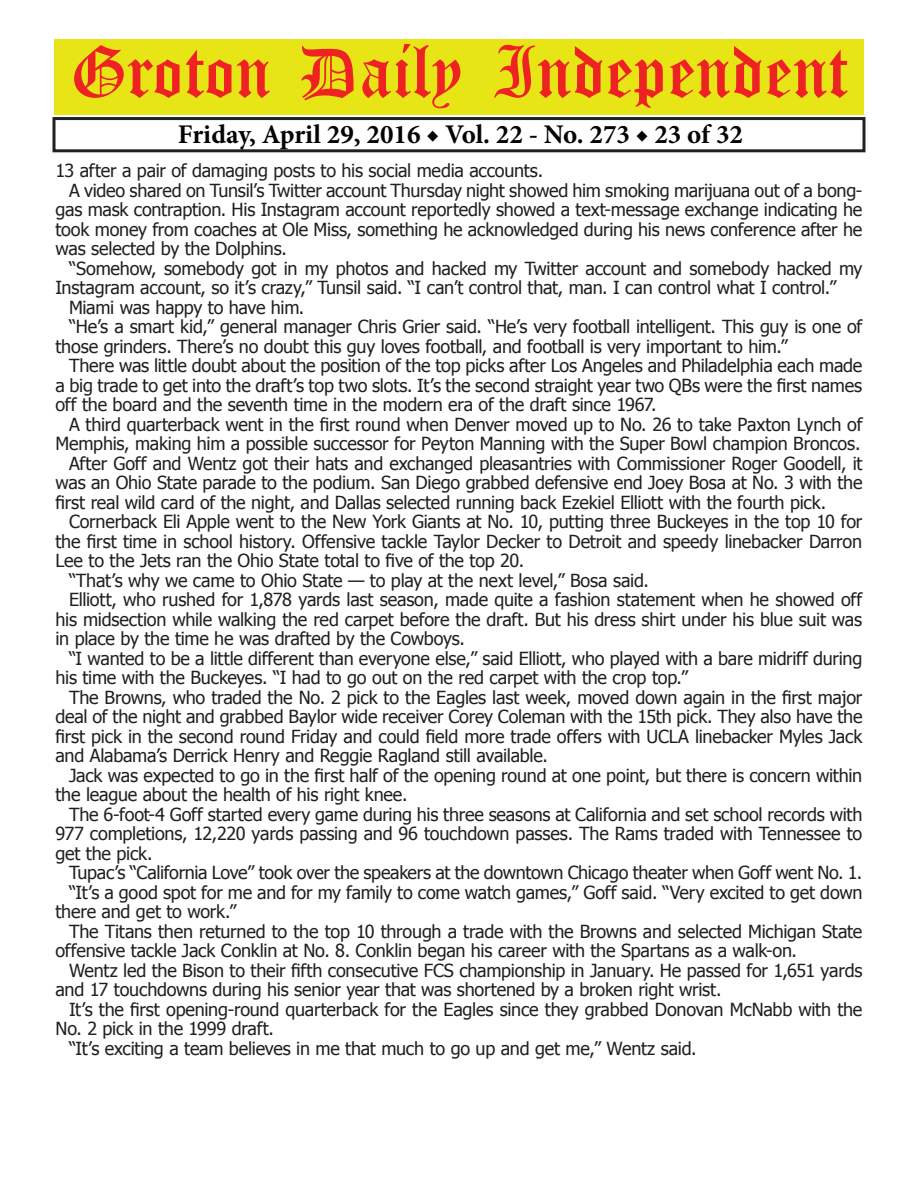
<style>
.page{position:relative;width:918px;height:1188px;background:#fff}
.page>*{position:absolute;margin:0;border:0;box-sizing:border-box;transform-origin:0 0}
.t1{font:54px "Old English Five";color:#ee2123}
.t2{font:700 27px "Minion Pro";color:#040503}
.t3{font:18px "Tahoma";letter-spacing:-.01em;color:#231f20}
</style>
<div class="page">
<div style="left:52px;top:117px;width:814px;height:35px;border:3px solid #231f20"></div>
<div style="left:54px;top:40px;width:810px;height:75px;background:#e7e515"></div>
<h1 class="t1" style="left:70px;top:47px;width:779px">Groton Daily Independent</h1>
<h2 class="t2" style="left:178px;top:116px;width:567px">Friday, April 29, 2016 ◆ Vol. 22 - No. 273 ◆ 23 of 32</h2>
<p class="t3" style="left:56px;top:159px;width:489px">13 after a pair of damaging posts to his social media accounts.</p>
<p class="t3" style="left:69px;top:178px;width:795px">A video shared on Tunsil’s Twitter account Thursday night showed him smoking marijuana out of a bong-</p>
<p class="t3" style="left:56px;top:198px;width:808px">gas mask contraption. His Instagram account reportedly showed a text-message exchange indicating he</p>
<p class="t3" style="left:56px;top:217px;width:808px">took money from coaches at Ole Miss, something he acknowledged during his news conference after he</p>
<p class="t3" style="left:56px;top:237px;width:233px">was selected by the Dolphins.</p>
<p class="t3" style="left:69px;top:256px;width:795px">“Somehow, somebody got in my photos and hacked my Twitter account and somebody hacked my</p>
<p class="t3" style="left:56px;top:276px;width:782px">Instagram account, so it’s crazy,” Tunsil said. “I can’t control that, man. I can control what I control.”</p>
<p class="t3" style="left:69px;top:295px;width:237px">Miami was happy to have him.</p>
<p class="t3" style="left:69px;top:315px;width:795px">“He’s a smart kid,” general manager Chris Grier said. “He’s very football intelligent. This guy is one of</p>
<p class="t3" style="left:56px;top:334px;width:734px">those grinders. There’s no doubt this guy loves football, and football is very important to him.”</p>
<p class="t3" style="left:69px;top:354px;width:795px">There was little doubt about the position of the top picks after Los Angeles and Philadelphia each made</p>
<p class="t3" style="left:56px;top:373px;width:808px">a big trade to get into the draft’s top two slots. It’s the second straight year two QBs were the first names</p>
<p class="t3" style="left:56px;top:393px;width:603px">off the board and the seventh time in the modern era of the draft since 1967.</p>
<p class="t3" style="left:69px;top:412px;width:795px">A third quarterback went in the first round when Denver moved up to No. 26 to take Paxton Lynch of</p>
<p class="t3" style="left:56px;top:432px;width:806px">Memphis, making him a possible successor for Peyton Manning with the Super Bowl champion Broncos.</p>
<p class="t3" style="left:69px;top:451px;width:795px">After Goff and Wentz got their hats and exchanged pleasantries with Commissioner Roger Goodell, it</p>
<p class="t3" style="left:56px;top:471px;width:809px">was an Ohio State parade to the podium. San Diego grabbed defensive end Joey Bosa at No. 3 with the</p>
<p class="t3" style="left:56px;top:490px;width:772px">first real wild card of the night, and Dallas selected running back Ezekiel Elliott with the fourth pick.</p>
<p class="t3" style="left:69px;top:510px;width:795px">Cornerback Eli Apple went to the New York Giants at No. 10, putting three Buckeyes in the top 10 for</p>
<p class="t3" style="left:56px;top:529px;width:808px">the first time in school history. Offensive tackle Taylor Decker to Detroit and speedy linebacker Darron</p>
<p class="t3" style="left:56px;top:549px;width:470px">Lee to the Jets ran the Ohio State total to five of the top 20.</p>
<p class="t3" style="left:69px;top:568px;width:581px">“That’s why we came to Ohio State — to play at the next level,” Bosa said.</p>
<p class="t3" style="left:69px;top:588px;width:795px">Elliott, who rushed for 1,878 yards last season, made quite a fashion statement when he showed off</p>
<p class="t3" style="left:56px;top:607px;width:808px">his midsection while walking the red carpet before the draft. But his dress shirt under his blue suit was</p>
<p class="t3" style="left:56px;top:627px;width:411px">in place by the time he was drafted by the Cowboys.</p>
<p class="t3" style="left:69px;top:646px;width:795px">“I wanted to be a little different than everyone else,” said Elliott, who played with a bare midriff during</p>
<p class="t3" style="left:56px;top:666px;width:634px">his time with the Buckeyes. “I had to go out on the red carpet with the crop top.”</p>
<p class="t3" style="left:69px;top:685px;width:795px">The Browns, who traded the No. 2 pick to the Eagles last week, moved down again in the first major</p>
<p class="t3" style="left:56px;top:705px;width:808px">deal of the night and grabbed Baylor wide receiver Corey Coleman with the 15th pick. They also have the</p>
<p class="t3" style="left:56px;top:724px;width:808px">first pick in the second round Friday and could field more trade offers with UCLA linebacker Myles Jack</p>
<p class="t3" style="left:56px;top:744px;width:494px">and Alabama’s Derrick Henry and Reggie Ragland still available.</p>
<p class="t3" style="left:69px;top:763px;width:795px">Jack was expected to go in the first half of the opening round at one point, but there is concern within</p>
<p class="t3" style="left:56px;top:783px;width:354px">the league about the health of his right knee.</p>
<p class="t3" style="left:69px;top:802px;width:795px">The 6-foot-4 Goff started every game during his three seasons at California and set school records with</p>
<p class="t3" style="left:56px;top:822px;width:808px">977 completions, 12,220 yards passing and 96 touchdown passes. The Rams traded with Tennessee to</p>
<p class="t3" style="left:56px;top:841px;width:99px">get the pick.</p>
<p class="t3" style="left:69px;top:861px;width:795px">Tupac’s “California Love” took over the speakers at the downtown Chicago theater when Goff went No. 1.</p>
<p class="t3" style="left:69px;top:880px;width:795px">“It’s a good spot for me and for my family to come watch games,” Goff said. “Very excited to get down</p>
<p class="t3" style="left:56px;top:900px;width:182px">there and get to work.”</p>
<p class="t3" style="left:69px;top:919px;width:795px">The Titans then returned to the top 10 through a trade with the Browns and selected Michigan State</p>
<p class="t3" style="left:56px;top:939px;width:743px">offensive tackle Jack Conklin at No. 8. Conklin began his career with the Spartans as a walk-on.</p>
<p class="t3" style="left:69px;top:958px;width:795px">Wentz led the Bison to their fifth consecutive FCS championship in January. He passed for 1,651 yards</p>
<p class="t3" style="left:56px;top:978px;width:668px">and 17 touchdowns during his senior year that was shortened by a broken right wrist.</p>
<p class="t3" style="left:69px;top:997px;width:795px">It’s the first opening-round quarterback for the Eagles since they grabbed Donovan McNabb with the</p>
<p class="t3" style="left:56px;top:1017px;width:220px">No. 2 pick in the 1999 draft.</p>
<p class="t3" style="left:69px;top:1036px;width:629px">“It’s exciting a team believes in me that much to go up and get me,” Wentz said.</p>
</div>
